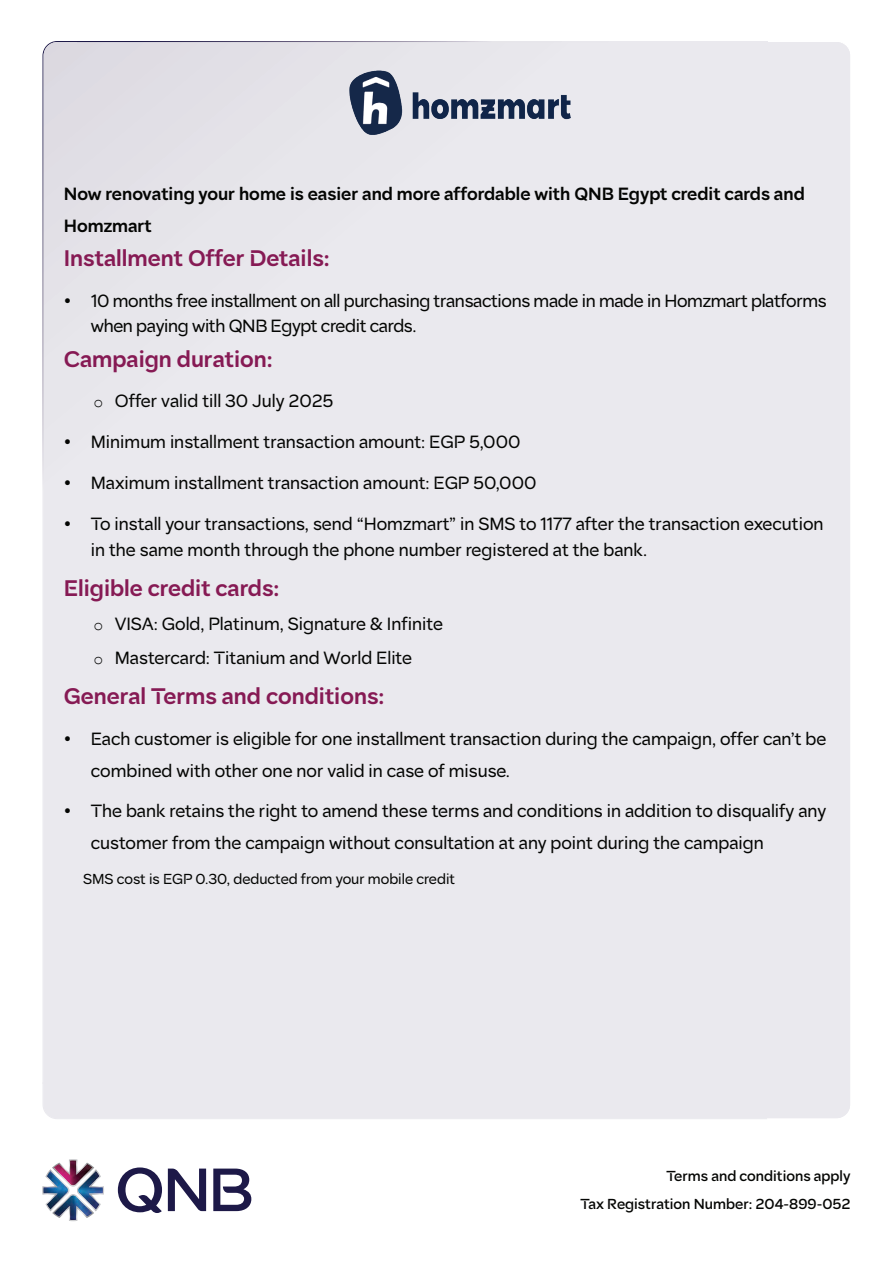
<style>
.page{position:relative;width:893px;height:1263px;background:#fff}
.page>*{position:absolute;margin:0;border:0;box-sizing:border-box;transform-origin:0 0}
.t1{font:600 21px "QNB Sans EN";color:#861a54}
.t2{font:16.5px "QNB Sans EN";color:#040503}
.t3{font:16.5px "QNB Sans EN";letter-spacing:-.02em;color:#040503}
.t4{font:600 16.5px/31.2px "QNB Sans EN";color:#040503}
.t5{font:16.5px "QNB Sans AR";color:#040503}
.t6{font:16.5px "Symbol";color:#040503}
.t7{font:16.5px "Courier New";color:#040503}
.t8{font:500 13.5px/27.8px "QNB Sans EN";color:#040503;text-align:right}
.t9{font:13.5px "QNB Sans EN";color:#040503}
</style>
<div class="page">
<svg style="left:118px;top:1167px;width:133px;height:46px"></svg>
<svg style="left:42px;top:1159px;width:62px;height:62px"></svg>
<img style="left:43px;top:1160px;width:60px;height:60px">
<div style="left:43px;top:41px;width:807px;height:1078px;background:#eae9ee"></div>
<img style="left:343px;top:63px;width:238px;height:79px">
<p class="t4" style="left:64px;top:177px;width:742px">Now renovating your home is easier and more affordable with QNB Egypt credit cards and<br>Homzmart</p>
<p class="t1" style="left:64px;top:239px;width:267px">Installment Offer Details:</p>
<p class="t3" style="left:91px;top:286px;width:737px">10 months free installment on all purchasing transactions made in made in Homzmart platforms</p>
<p class="t6" style="left:64px;top:293px;width:9px">•</p>
<p class="t3" style="left:91px;top:311px;width:327px">when paying with QNB Egypt credit cards.</p>
<p class="t1" style="left:64px;top:340px;width:210px">Campaign duration:</p>
<p class="t2" style="left:115px;top:386px;width:220px">Offer valid till 30 July 2025</p>
<p class="t7" style="left:94px;top:392px;width:11px">o</p>
<p class="t2" style="left:91px;top:427px;width:431px">Minimum installment transaction amount: EGP 5,000</p>
<p class="t6" style="left:64px;top:434px;width:9px">•</p>
<p class="t6" style="left:64px;top:475px;width:9px">•</p>
<p class="t6" style="left:64px;top:516px;width:9px">•</p>
<p class="t2" style="left:91px;top:468px;width:447px">Maximum installment transaction amount: EGP 50,000</p>
<p class="t2" style="left:91px;top:509px;width:734px">To install your transactions, send “Homzmart” in SMS to 1177 after the transaction execution</p>
<p class="t2" style="left:91px;top:535px;width:558px">in the same month through the phone number registered at the bank.</p>
<p class="t1" style="left:64px;top:569px;width:217px">Eligible credit cards:</p>
<p class="t5" style="left:115px;top:614px;width:330px">VISA: Gold, Platinum, Signature &amp; Infinite</p>
<p class="t7" style="left:94px;top:614px;width:11px">o</p>
<p class="t5" style="left:115px;top:648px;width:299px">Mastercard: Titanium and World Elite</p>
<p class="t7" style="left:94px;top:648px;width:11px">o</p>
<p class="t1" style="left:64px;top:677px;width:322px">General Terms and conditions:</p>
<p class="t2" style="left:91px;top:724px;width:737px">Each customer is eligible for one installment transaction during the campaign, offer can t’ be</p>
<p class="t6" style="left:64px;top:731px;width:9px">•</p>
<p class="t6" style="left:64px;top:804px;width:9px">•</p>
<p class="t2" style="left:91px;top:755px;width:421px">combined with other one nor valid in case of misuse.</p>
<p class="t2" style="left:91px;top:796px;width:737px">The bank retains the right to amend these terms and conditions in addition to disqualify any</p>
<p class="t2" style="left:91px;top:828px;width:674px">customer from the campaign without consultation at any point during the campaign</p>
<p class="t9" style="left:83px;top:867px;width:373px">SMS cost is EGP 0.30, deducted from your mobile credit</p>
<p class="t8" style="left:580px;top:1161px;width:271px">Terms and conditions apply<br>Tax Registration Number: 204-899-052</p>
</div>
